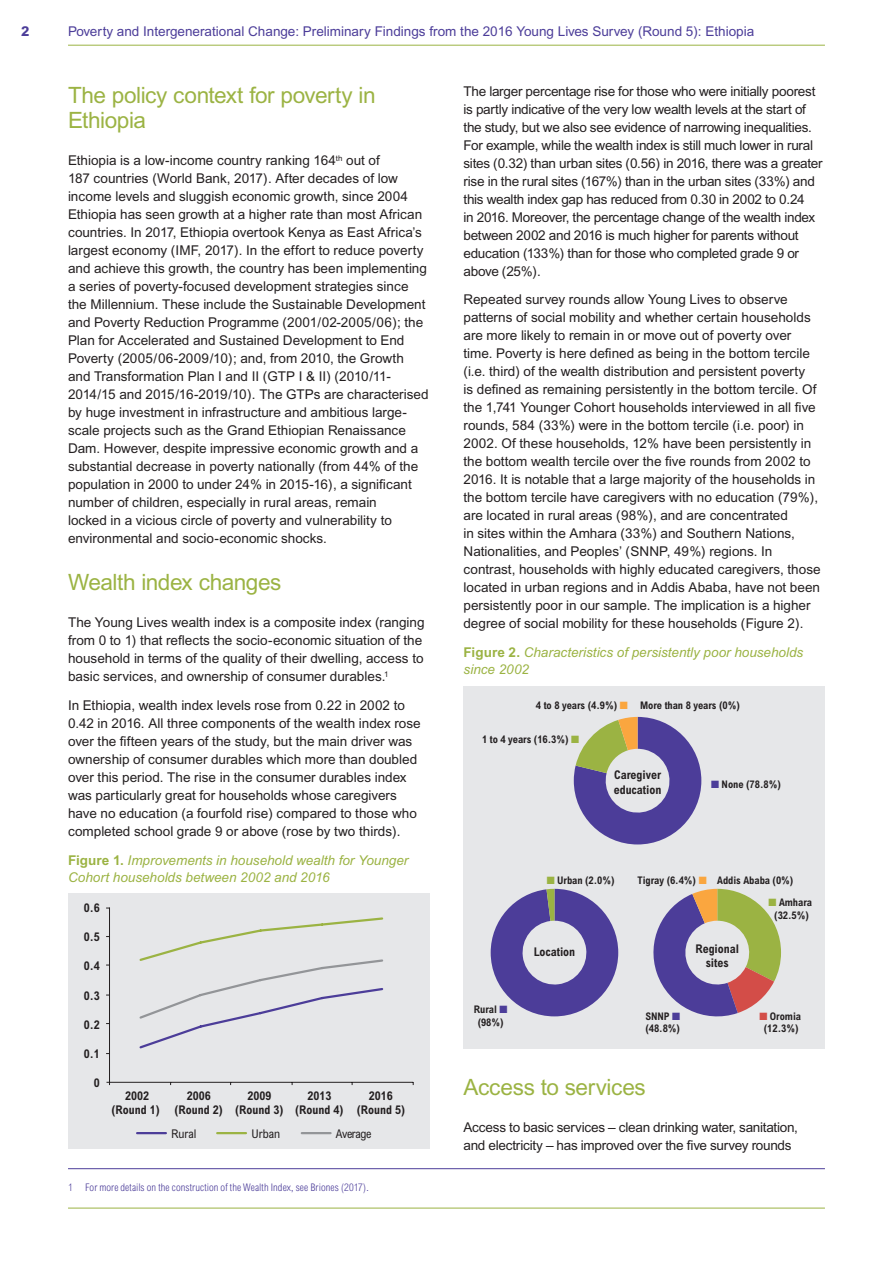
<style>
.page{position:relative;width:893px;height:1263px;background:#fff}
.page>*{position:absolute;margin:0;border:0;box-sizing:border-box;transform-origin:0 0}
.t1{font:22.5px/25.5px "Arial";letter-spacing:-.02em;color:#9bb343}
.t2{font:13.5px/18px "Arial";color:#231f20}
.t3{font:13.5px/18px "Arial";letter-spacing:-.02em;color:#231f20}
.t4{font:italic 13.5px/16.5px "Arial";color:#9bb343}
.t5{font:13.5px "Arial";color:#4c3d99}
.t6{font:800 13.5px "Arial";color:#4c3d99}
.t7{font:700 condensed 12px/14.4px "Arial";color:#231f20;text-align:center}
.t8{font:condensed 12px "Arial";letter-spacing:-.005em;color:#231f20}
.t9{font:condensed 12px "Arial";letter-spacing:-.035em;color:#231f20}
.t10{font:700 condensed 10.5px/12.6px "Arial";letter-spacing:-.005em;color:#231f20;text-align:center}
.t11{font:300 condensed 10.5px "Arial";letter-spacing:.01em;color:#4c3d99}
.s1{font-weight:700;font-style:normal}
.s2{color:#faa63f}
.s3{color:#9bb343}
.s4{color:#4c3d99}
.s5{color:#d34d48}
</style>
<div class="page">
<hr style="left:68px;top:45px;width:757px;height:1px;background:#9bb343">
<hr style="left:68px;top:1208px;width:757px;height:1px;background:#9bb343">
<div style="left:68px;top:894px;width:361px;height:255px;background:#e6e7e9"></div>
<svg style="left:139px;top:917px;width:245px;height:132px"></svg>
<hr style="left:137px;top:1132px;width:29px;height:2px;background:#4c3d99">
<hr style="left:217px;top:1132px;width:29px;height:2px;background:#9bb343">
<hr style="left:302px;top:1132px;width:29px;height:2px;background:#939598">
<hr style="left:109px;top:907px;width:1px;height:175px;background:#231f20">
<hr style="left:110px;top:1082px;width:303px;height:1px;background:#231f20">
<hr style="left:68px;top:1168px;width:757px;height:1px;background:#4c3d99">
<div style="left:463px;top:686px;width:362px;height:362px;background:#e6e7e9"></div>
<svg style="left:574px;top:717px;width:127px;height:127px"></svg>
<svg style="left:491px;top:889px;width:127px;height:127px"></svg>
<svg style="left:653px;top:889px;width:128px;height:128px"></svg>
<p class="t6" style="left:21px;top:23px;width:10px">2</p>
<p class="t5" style="left:68px;top:24px;width:688px">Poverty and Intergenerational Change: Preliminary Findings from the 2016 Young Lives Survey (Round 5): Ethiopia</p>
<h1 class="t1" style="left:68px;top:82px;width:309px">The policy context for poverty in<br>Ethiopia</h1>
<p class="t2" style="left:68px;top:152px;width:362px">Ethiopia is a low-income country ranking 164<sup>th</sup> out of<br>187 countries (World Bank, 2017). After decades of low income levels and sluggish economic growth, since 2004<br>Ethiopia has seen growth at a higher rate than most African countries. In 2017, Ethiopia overtook Kenya as East Africa’s largest economy (IMF, 2017). In the effort to reduce poverty and achieve this growth, the country has been implementing a series of poverty-focused development strategies since the Millennium. These include the Sustainable Development and Poverty Reduction Programme (2001/02-2005/06); the Plan for Accelerated and Sustained Development to End Poverty (2005/06-2009/10); and, from 2010, the Growth and Transformation Plan I and II (GTP I &amp; II) (2010/11- 2014/15 and 2015/16-2019/10). The GTPs are characterised by huge investment in infrastructure and ambitious large&shy;scale projects such as the Grand Ethiopian Renaissance Dam. However, despite impressive economic growth and a substantial decrease in poverty nationally (from 44% of the population in 2000 to under 24% in 2015-16), a significant number of children, especially in rural areas, remain<br>locked in a vicious circle of poverty and vulnerability to environmental and socio-economic shocks.</p>
<h1 class="t1" style="left:68px;top:569px;width:215px">Wealth index changes</h1>
<p class="t2" style="left:68px;top:613px;width:358px">The Young Lives wealth index is a composite index (ranging from 0 to 1) that reflects the socio-economic situation of the household in terms of the quality of their dwelling, access to basic services, and ownership of consumer durables.<sup>1</sup></p>
<p class="t2" style="left:68px;top:696px;width:354px">In Ethiopia, wealth index levels rose from 0.22 in 2002 to 0.42 in 2016. All three components of the wealth index rose over the fifteen years of the study, but the main driver was ownership of consumer durables which more than doubled over this period. The rise in the consumer durables index was particularly great for households whose caregivers have no education (a fourfold rise) compared to those who completed school grade 9 or above (rose by two thirds).</p>
<p class="t4" style="left:68px;top:852px;width:342px"><span class="s1">Figure 1.</span> Improvements in household wealth for Younger<br>Cohort households between 2002 and 2016</p>
<p class="t7" style="left:84px;top:901px;width:17px">0.6</p>
<p class="t7" style="left:84px;top:930px;width:17px">0.5</p>
<p class="t7" style="left:84px;top:959px;width:17px">0.4</p>
<p class="t7" style="left:84px;top:988px;width:17px">0.3</p>
<p class="t7" style="left:84px;top:1017px;width:17px">0.2</p>
<p class="t7" style="left:84px;top:1046px;width:17px">0.1</p>
<p class="t7" style="left:94px;top:1075px;width:8px">0</p>
<p class="t7" style="left:112px;top:1088px;width:50px">2002 (Round 1)</p>
<p class="t7" style="left:175px;top:1088px;width:50px">2006 (Round 2)</p>
<p class="t7" style="left:235px;top:1088px;width:50px">2009 (Round 3)</p>
<p class="t7" style="left:295px;top:1088px;width:50px">2013 (Round 4)</p>
<p class="t7" style="left:357px;top:1088px;width:50px">2016 (Round 5)</p>
<p class="t8" style="left:171px;top:1126px;width:27px">Rural</p>
<p class="t8" style="left:251px;top:1126px;width:30px">Urban</p>
<p class="t9" style="left:336px;top:1126px;width:37px">Average</p>
<p class="t11" style="left:68px;top:1181px;width:302px">1 For more details on the construction of the Wealth Index, see Briones (2017).</p>
<p class="t3" style="left:463px;top:82px;width:361px">The larger percentage rise for those who were initially poorest is partly indicative of the very low wealth levels at the start of the study, but we also see evidence of narrowing inequalities.<br>For example, while the wealth index is still much lower in rural sites (0.32) than urban sites (0.56) in 2016, there was a greater rise in the rural sites (167%) than in the urban sites (33%) and this wealth index gap has reduced from 0.30 in 2002 to 0.24<br>in 2016. Moreover, the percentage change of the wealth index between 2002 and 2016 is much higher for parents without education (133%) than for those who completed grade 9 or above (25%).</p>
<p class="t2" style="left:463px;top:290px;width:359px">Repeated survey rounds allow Young Lives to observe patterns of social mobility and whether certain households are more likely to remain in or move out of poverty over time. Poverty is here defined as being in the bottom tercile (i.e. third) of the wealth distribution and persistent poverty<br>is defined as remaining persistently in the bottom tercile. Of the 1,741 Younger Cohort households interviewed in all five rounds, 584 (33%) were in the bottom tercile (i.e. poor) in 2002. Of these households, 12% have been persistently in the bottom wealth tercile over the five rounds from 2002 to 2016. It is notable that a large majority of the households in the bottom tercile have caregivers with no education (79%), are located in rural areas (98%), and are concentrated<br>in sites within the Amhara (33%) and Southern Nations, Nationalities, and Peoples’ (SNNP, 49%) regions. In contrast, households with highly educated caregivers, those located in urban regions and in Addis Ababa, have not been persistently poor in our sample. The implication is a higher degree of social mobility for these households (Figure 2).</p>
<p class="t4" style="left:463px;top:644px;width:341px"><span class="s1">Figure 2.</span> Characteristics of persistently poor households since 2002</p>
<p class="t10" style="left:536px;top:699px;width:205px">4 to 8 years (4.9%) <span class="s2">■</span> More than 8 years (0%)</p>
<p class="t10" style="left:482px;top:733px;width:98px">1 to 4 years (16.3%) <span class="s3">■</span></p>
<p class="t7" style="left:614px;top:768px;width:49px;text-align:left">Caregiver education</p>
<p class="t10" style="left:711px;top:778px;width:71px"><span class="s4">■</span> None (78.8%)</p>
<p class="t10" style="left:547px;top:874px;width:69px"><span class="s3">■</span> Urban (2.0%)</p>
<p class="t10" style="left:717px;top:874px;width:78px">Addis Ababa (0%)</p>
<p class="t10" style="left:769px;top:896px;width:45px"><span class="s3">■</span> Amhara (32.5%)</p>
<p class="t10" style="left:638px;top:874px;width:71px">Tigray (6.4%) <span class="s2">■</span></p>
<p class="t10" style="left:474px;top:1003px;width:35px">Rural <span class="s4">■ </span>(98%)</p>
<p class="t7" style="left:534px;top:944px;width:43px">Location</p>
<p class="t7" style="left:695px;top:941px;width:45px">Regional sites</p>
<p class="t10" style="left:645px;top:1009px;width:36px;text-align:left">SNNP <span class="s4">■ </span>(48.8%)</p>
<p class="t10" style="left:759px;top:1009px;width:43px"><span class="s5">■</span> Oromia (12.3%)</p>
<h1 class="t1" style="left:463px;top:1074px;width:184px">Access to services</h1>
<p class="t3" style="left:463px;top:1118px;width:336px">Access to basic services – clean drinking water, sanitation, and electricity – has improved over the five survey rounds</p>
</div>
